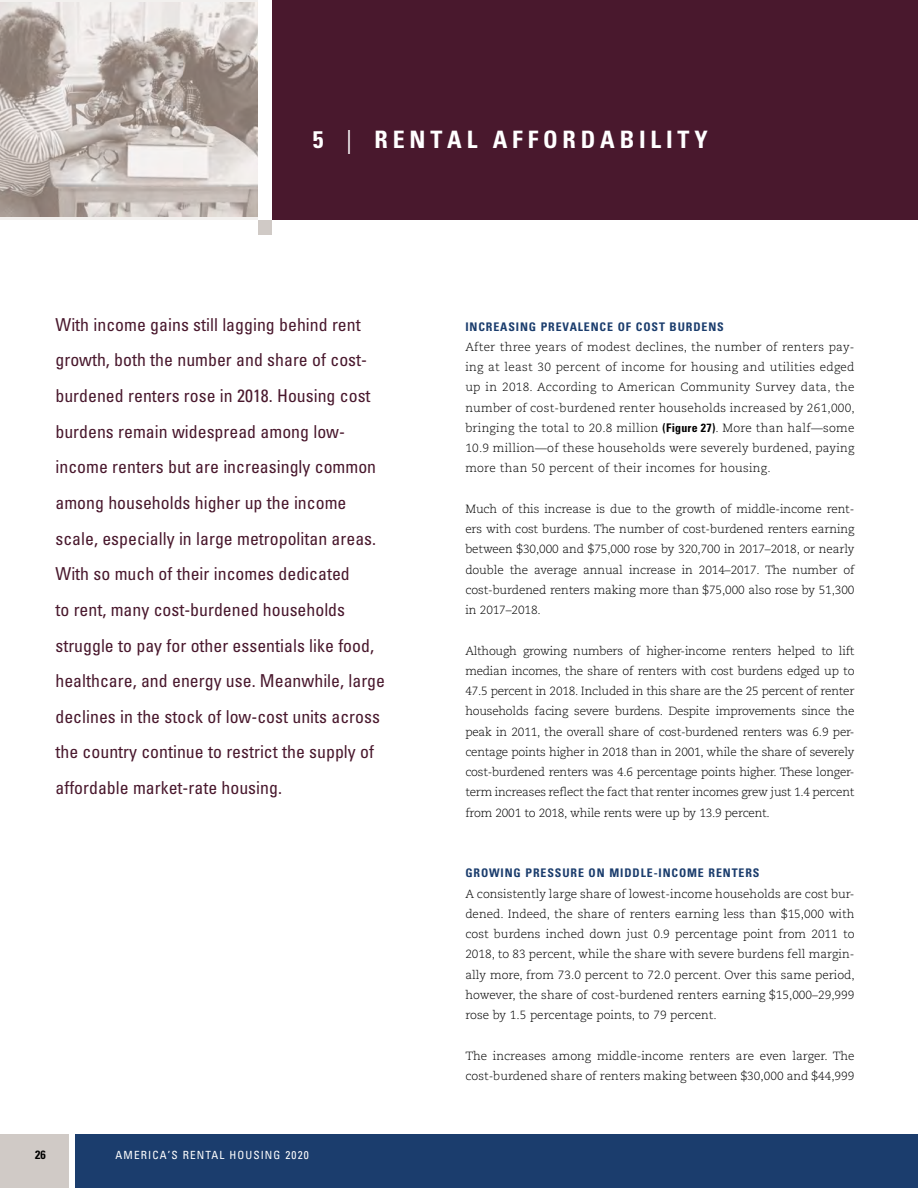
<style>
.page{position:relative;width:918px;height:1188px;background:#fff}
.page>*{position:absolute;margin:0;border:0;box-sizing:border-box;transform-origin:0 0}
.body{font:700 condensed 24px "Univers LT Std";letter-spacing:.2em;color:#fff}
.Beginning_Paragraph{font:condensed 17.85px/35.7px "Univers LT Std";color:#49182d}
.t1{font:700 condensed 12px "Univers LT Std";color:#000}
.body-2{font:300 11.85px/20.2px "Caecilia LT Std";color:#000;text-align:justify}
.Subhead{font:700 condensed 11.85px "Univers LT Std";letter-spacing:.075em;color:#1b3d6d}
.Beginning_Paragraph-2{font:700 condensed 11.85px "Univers LT Std";letter-spacing:.075em;color:#1b3d6d}
.t2{font:condensed 11.25px "Univers LT Std";letter-spacing:.1em;color:#fff}
.s1{font-weight:400}
.s2{font-family:"Univers LT Std";font-weight:700;font-stretch:condensed}
</style>
<div class="page">
<div style="left:0;top:1134px;width:918px;height:54px;background:#1b3d6d"></div>
<div style="left:0;top:1134px;width:74px;height:54px;background:#d0cac6"></div>
<div style="left:69px;top:1128px;width:6px;height:60px;background:#fff"></div>
<img style="left:0;top:2px;width:258px;height:215px">
<div style="left:258px;top:219px;width:14px;height:16px;background:#d0cac6"></div>
<div style="left:265px;top:0;width:653px;height:219px;background:#49182d"></div>
<div style="left:258px;top:0;width:14px;height:219px;background:#fff"></div>
<p class="body" style="left:313px;top:125px;width:396px">5 <span class="s1">|</span> RENTAL AFFORDABILITY</p>
<p class="Beginning_Paragraph" style="left:55px;top:306px;width:331px">With income gains still lagging behind rent growth, both the number and share of cost&shy;burdened renters rose in 2018. Housing cost burdens remain widespread among low&shy;income renters but are increasingly common among households higher up the income scale, especially in large metropolitan areas.<br>With so much of their incomes dedicated<br>to rent, many cost-burdened households struggle to pay for other essentials like food, healthcare, and energy use. Meanwhile, large declines in the stock of low-cost units across the country continue to restrict the supply of affordable market-rate housing.</p>
<p class="Beginning_Paragraph-2" style="left:465px;top:319px;width:260px">INCREASING PREVALENCE OF COST BURDENS</p>
<p class="body-2" style="left:465px;top:337px;width:391px">After three years of modest declines, the number of renters pay&shy;ing at least 30 percent of income for housing and utilities edged up in 2018. According to American Community Survey data, the number of cost-burdened renter households increased by 261,000, bringing the total to 20.8 million <span class="s2">(Figure 27)</span>. More than half—some 10.9 million—of these households were severely burdened, paying more than 50 percent of their incomes for housing.</p>
<p class="body-2" style="left:465px;top:499px;width:391px">Much of this increase is due to the growth of middle-income rent&shy;ers with cost burdens. The number of cost-burdened renters earning between $30,000 and $75,000 rose by 320,700 in 2017–2018, or nearly double the average annual increase in 2014–2017. The number of cost-burdened renters making more than $75,000 also rose by 51,300 in 2017–2018.</p>
<p class="body-2" style="left:465px;top:641px;width:391px">Although growing numbers of higher-income renters helped to lift median incomes, the share of renters with cost burdens edged up to 47.5 percent in 2018. Included in this share are the 25 percent of renter households facing severe burdens. Despite improvements since the peak in 2011, the overall share of cost-burdened renters was 6.9 per&shy;centage points higher in 2018 than in 2001, while the share of severely cost-burdened renters was 4.6 percentage points higher. These longer&shy;term increases reflect the fact that renter incomes grew just 1.4 percent from 2001 to 2018, while rents were up by 13.9 percent.</p>
<p class="t1" style="left:35px;top:1148px;width:12px">26</p>
<p class="t2" style="left:116px;top:1148px;width:195px">AMERICA’S RENTAL HOUSING 2020</p>
<h2 class="Subhead" style="left:465px;top:866px;width:296px">GROWING PRESSURE ON MIDDLE-INCOME RENTERS</h2>
<p class="body-2" style="left:465px;top:884px;width:391px">A consistently large share of lowest-income households are cost bur&shy;dened. Indeed, the share of renters earning less than $15,000 with cost burdens inched down just 0.9 percentage point from 2011 to 2018, to 83 percent, while the share with severe burdens fell margin&shy;ally more, from 73.0 percent to 72.0 percent. Over this same period, however, the share of cost-burdened renters earning $15,000–29,999 rose by 1.5 percentage points, to 79 percent.</p>
<p class="body-2" style="left:465px;top:1046px;width:391px">The increases among middle-income renters are even larger. The cost-burdened share of renters making between $30,000 and $44,999</p>
</div>
